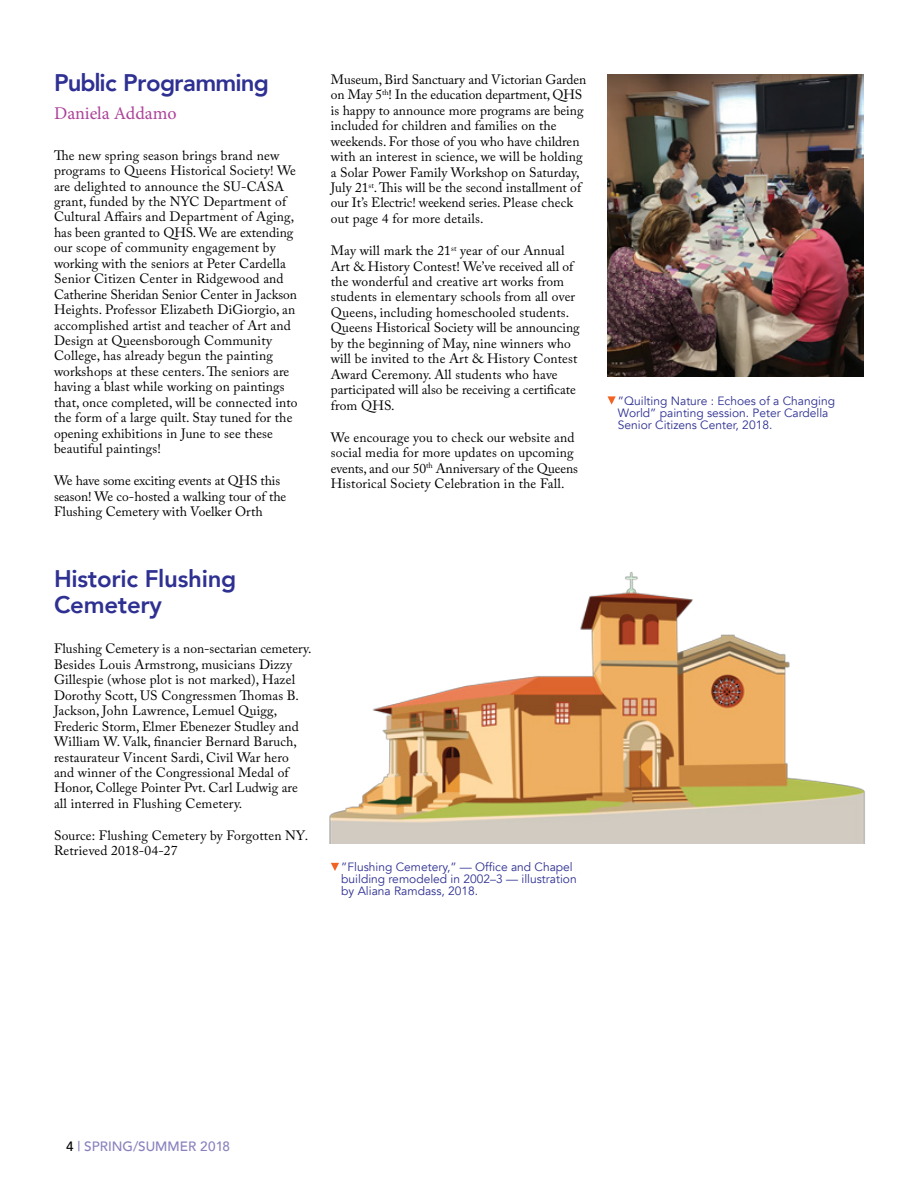
<style>
.page{position:relative;width:918px;height:1188px;background:#fff}
.page>*{position:absolute;margin:0;border:0;box-sizing:border-box;transform-origin:0 0}
.t1{font:800 24px/25.5px "Avenir";letter-spacing:-.01em;color:#2e3092}
.t2{font:800 24px "Avenir";letter-spacing:-.03em;color:#2e3092}
.t3{font:18px "Minion Pro";color:#ac4399}
.t4{font:13.5px/15.5px "Adobe Caslon Pro";letter-spacing:.01em;color:#000}
.t5{font:500 13.5px "Avenir";color:#8781bd}
.t6{font:12px/12px "Avenir";color:#2e3092}
.s1{color:#000}
</style>
<div class="page">
<img style="left:608px;top:74px;width:256px;height:302px">
<img style="left:329px;top:572px;width:536px;height:271px">
<svg style="left:607px;top:396px;width:9px;height:9px"></svg>
<svg style="left:331px;top:863px;width:8px;height:8px"></svg>
<h1 class="t2" style="left:54px;top:64px;width:216px">Public Programming</h1>
<h2 class="t3" style="left:54px;top:101px;width:124px">Daniela Addamo</h2>
<p class="t4" style="left:54px;top:147px;width:245px">The new spring season brings brand new programs to Queens Historical Society! We are delighted to announce the SU-CASA grant, funded by the NYC Department of Cultural Affairs and Department of Aging, has been granted to QHS. We are extending our scope of community engagement by working with the seniors at Peter Cardella Senior Citizen Center in Ridgewood and Catherine Sheridan Senior Center in Jackson Heights. Professor Elizabeth DiGiorgio, an accomplished artist and teacher of Art and Design at Queensborough Community College, has already begun the painting workshops at these centers. The seniors are having a blast while working on paintings that, once completed, will be connected into the form of a large quilt. Stay tuned for the opening exhibitions in June to see these beautiful paintings!</p>
<p class="t4" style="left:54px;top:473px;width:234px">We have some exciting events at QHS this season! We co-hosted a walking tour of the<br>Flushing Cemetery with Voelker Orth</p>
<p class="t4" style="left:331px;top:71px;width:257px">Museum, Bird Sanctuary and Victorian Garden on May 5<sup>th</sup>! In the education department, QHS is happy to announce more programs are being included for children and families on the weekends. For those of you who have children with an interest in science, we will be holding a Solar Power Family Workshop on Saturday, July 21<sup>st</sup>. This will be the second installment of our It’s Electric! weekend series. Please check out page 4 for more details.</p>
<p class="t4" style="left:331px;top:243px;width:250px">May will mark the 21<sup>st</sup> year of our Annual Art &amp; History Contest! We’ve received all of the wonderful and creative art works from students in elementary schools from all over Queens, including homeschooled students.<br>Queens Historical Society will be announcing by the beginning of May, nine winners who will be invited to the Art &amp; History Contest Award Ceremony. All students who have participated will also be receiving a certificate from QHS.</p>
<p class="t4" style="left:331px;top:429px;width:249px">We encourage you to check our website and social media for more updates on upcoming events, and our 50<sup>th</sup> Anniversary of the Queens Historical Society Celebration in the Fall.</p>
<h1 class="t1" style="left:54px;top:566px;width:184px">Historic Flushing<br>Cemetery</h1>
<p class="t4" style="left:54px;top:641px;width:259px">Flushing Cemetery is a non-sectarian cemetery.<br>Besides Louis Armstrong, musicians Dizzy Gillespie (whose plot is not marked), Hazel Dorothy Scott, US Congressmen Thomas B.<br>Jackson, John Lawrence, Lemuel Quigg, Frederic Storm, Elmer Ebenezer Studley and William W. Valk, financier Bernard Baruch, restaurateur Vincent Sardi, Civil War hero and winner of the Congressional Medal of Honor, College Pointer Pvt. Carl Ludwig are all interred in Flushing Cemetery.</p>
<p class="t4" style="left:54px;top:828px;width:256px">Source: Flushing Cemetery by Forgotten NY.<br>Retrieved 2018-04-27</p>
<p class="t6" style="left:341px;top:861px;width:237px">”Flushing Cemetery,” — Office and Chapel building remodeled in 2002–3 — illustration by Aliana Ramdass, 2018.</p>
<p class="t6" style="left:618px;top:395px;width:219px">”Quilting Nature : Echoes of a Changing<br>World” painting session. Peter Cardella<br>Senior Citizens Center, 2018.</p>
<p class="t5" style="left:66px;top:1135px;width:165px"><span class="s1">4</span> | SPRING/SUMMER 2018</p>
</div>
